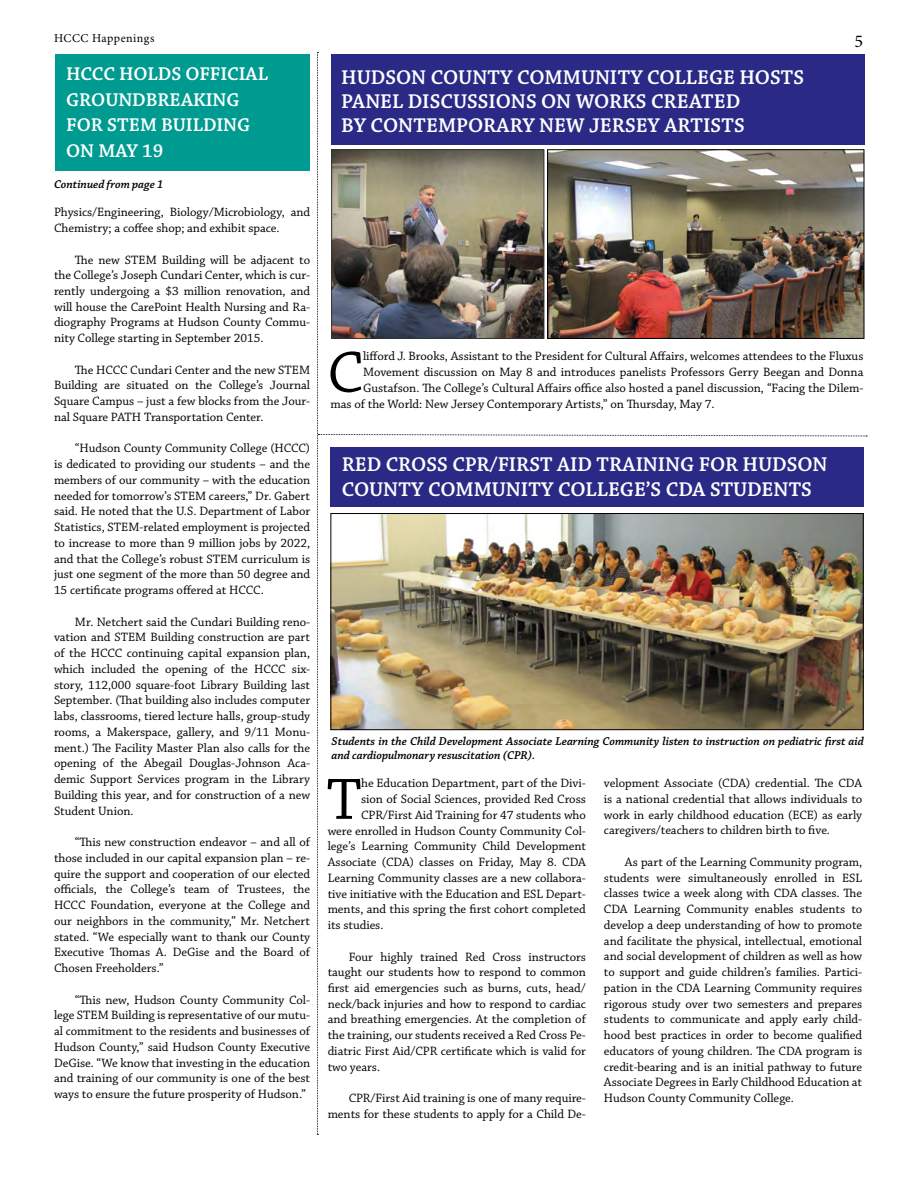
<style>
.page{position:relative;width:918px;height:1188px;background:#fff}
.page>*{position:absolute;margin:0;border:0;box-sizing:border-box;transform-origin:0 0}
.t1{font:61.2px "Chaparral Pro";color:#000}
.t2{font:600 21px/24px "Chaparral Pro";letter-spacing:-.005em;color:#fff}
.t3{font:600 19.5px/25.5px "Chaparral Pro";letter-spacing:-.005em;color:#fff}
.t4{font:18px "Minion Pro";color:#000}
.t5{font:12.75px/15.8px "Chaparral Pro";letter-spacing:-.005em;color:#000;text-align:justify}
.t6{font:italic 600 12px/14.4px "Chaparral Pro";color:#000}
.t7{font:12px "Minion Pro";letter-spacing:.04em;color:#000}
</style>
<div class="page">
<div style="left:55px;top:54px;width:255px;height:116px;background:#009b90"></div>
<img style="left:317px;top:52px;width:550px;height:1083px">
<p class="t7" style="left:54px;top:31px;width:102px">HCCC Happenings</p>
<h3 class="t4" style="left:855px;top:30px;width:10px">5</h3>
<h3 class="t3" style="left:66px;top:62px;width:204px">HCCC HOLDS OFFICIAL<br>GROUNDBREAKING<br>FOR STEM BUILDING<br>ON MAY 19</h3>
<p class="t6" style="left:54px;top:177px;width:111px">Continued from page 1</p>
<p class="t5" style="left:54px;top:205px;width:258px">Physics/Engineering, Biology/Microbiology, and<br>Chemistry; a coffee shop; and exhibit space.</p>
<p class="t5" style="left:54px;top:252px;width:258px;text-indent:21px">The new STEM Building will be adjacent to the College’s Joseph Cundari Center, which is cur&shy;rently undergoing a $3 million renovation, and will house the CarePoint Health Nursing and Ra&shy;diography Programs at Hudson County Commu&shy;nity College starting in September 2015.</p>
<p class="t5" style="left:54px;top:362px;width:258px;text-indent:21px">The HCCC Cundari Center and the new STEM Building are situated on the College’s Journal Square Campus – just a few blocks from the Jour&shy;nal Square PATH Transportation Center.</p>
<p class="t5" style="left:54px;top:441px;width:258px;text-indent:21px">“Hudson County Community College (HCCC) is dedicated to providing our students – and the members of our community – with the education needed for tomorrow’s STEM careers,” Dr. Gabert said. He noted that the U.S. Department of Labor Statistics, STEM-related employment is projected to increase to more than 9 million jobs by 2022, and that the College’s robust STEM curriculum is just one segment of the more than 50 degree and 15 certificate programs offered at HCCC.</p>
<p class="t5" style="left:54px;top:614px;width:258px;text-indent:21px">Mr. Netchert said the Cundari Building reno&shy;vation and STEM Building construction are part of the HCCC continuing capital expansion plan, which included the opening of the HCCC six&shy;story, 112,000 square-foot Library Building last September. (That building also includes computer labs, classrooms, tiered lecture halls, group-study rooms, a Makerspace, gallery, and 9/11 Monu&shy;ment.) The Facility Master Plan also calls for the opening of the Abegail Douglas-Johnson Aca&shy;demic Support Services program in the Library Building this year, and for construction of a new Student Union.</p>
<p class="t5" style="left:54px;top:835px;width:258px;text-indent:21px">“This new construction endeavor – and all of those included in our capital expansion plan – re&shy;quire the support and cooperation of our elected officials, the College’s team of Trustees, the HCCC Foundation, everyone at the College and our neighbors in the community,” Mr. Netchert stated. “We especially want to thank our County Executive Thomas A. DeGise and the Board of Chosen Freeholders.”</p>
<p class="t5" style="left:54px;top:992px;width:258px;text-indent:21px">“This new, Hudson County Community Col&shy;lege STEM Building is representative of our mutu&shy;al commitment to the residents and businesses of Hudson County,” said Hudson County Executive DeGise. “We know that investing in the education and training of our community is one of the best ways to ensure the future prosperity of Hudson.”</p>
<h2 class="t2" style="left:341px;top:66px;width:465px">HUDSON COUNTY COMMUNITY COLLEGE HOSTS<br>PANEL DISCUSSIONS ON WORKS CREATED<br>BY CONTEMPORARY NEW JERSEY ARTISTS</h2>
<h1 class="t1" style="left:327px;top:339px;width:37px">C</h1>
<p class="t5" style="left:363px;top:349px;width:502px">lifford J. Brooks, Assistant to the President for Cultural Affairs, welcomes attendees to the Fluxus</p>
<p class="t5" style="left:363px;top:365px;width:502px">Movement discussion on May 8 and introduces panelists Professors Gerry Beegan and Donna</p>
<p class="t5" style="left:363px;top:380px;width:502px">Gustafson. The College’s Cultural Affairs office also hosted a panel discussion, “Facing the Dilem-</p>
<p class="t5" style="left:330px;top:396px;width:386px">mas of the World: New Jersey Contemporary Artists,” on Thursday, May 7.</p>
<h2 class="t2" style="left:342px;top:452px;width:487px;line-height:25.5px">RED CROSS CPR/FIRST AID TRAINING FOR HUDSON<br>COUNTY COMMUNITY COLLEGE’S CDA STUDENTS</h2>
<p class="t6" style="left:332px;top:734px;width:534px">Students in the Child Development Associate Learning Community listen to instruction on pediatric first aid and cardiopulmonary resuscitation (CPR).</p>
<h1 class="t1" style="left:327px;top:766px;width:36px">T</h1>
<p class="t5" style="left:361px;top:776px;width:226px">he Education Department, part of the Divi-</p>
<p class="t5" style="left:361px;top:792px;width:226px">sion of Social Sciences, provided Red Cross</p>
<p class="t5" style="left:361px;top:807px;width:226px">CPR/First Aid Training for 47 students who</p>
<p class="t5" style="left:328px;top:823px;width:260px">were enrolled in Hudson County Community Col-</p>
<p class="t5" style="left:328px;top:839px;width:260px">lege’s Learning Community Child Development</p>
<p class="t5" style="left:328px;top:855px;width:260px">Associate (CDA) classes on Friday, May 8. CDA</p>
<p class="t5" style="left:328px;top:870px;width:260px">Learning Community classes are a new collabora-</p>
<p class="t5" style="left:328px;top:886px;width:260px">tive initiative with the Education and ESL Depart-</p>
<p class="t5" style="left:328px;top:902px;width:260px">ments, and this spring the first cohort completed</p>
<p class="t5" style="left:328px;top:918px;width:57px">its studies.</p>
<p class="t5" style="left:328px;top:949px;width:260px;text-indent:21px">Four highly trained Red Cross instructors taught our students how to respond to common first aid emergencies such as burns, cuts, head/ neck/back injuries and how to respond to cardiac and breathing emergencies. At the completion of the training, our students received a Red Cross Pe&shy;diatric First Aid/CPR certificate which is valid for two years.</p>
<p class="t5" style="left:328px;top:1091px;width:260px;text-align:right">CPR/First Aid training is one of many require&shy;ments for these students to apply for a Child De-</p>
<p class="t5" style="left:604px;top:776px;width:260px">velopment Associate (CDA) credential. The CDA is a national credential that allows individuals to work in early childhood education (ECE) as early caregivers/teachers to children birth to five.</p>
<p class="t5" style="left:604px;top:855px;width:260px;text-indent:21px">As part of the Learning Community program, students were simultaneously enrolled in ESL classes twice a week along with CDA classes. The CDA Learning Community enables students to develop a deep understanding of how to promote and facilitate the physical, intellectual, emotional and social development of children as well as how to support and guide children’s families. Partici&shy;pation in the CDA Learning Community requires rigorous study over two semesters and prepares students to communicate and apply early child&shy;hood best practices in order to become qualified educators of young children. The CDA program is credit-bearing and is an initial pathway to future Associate Degrees in Early Childhood Education at Hudson County Community College.</p>
</div>
